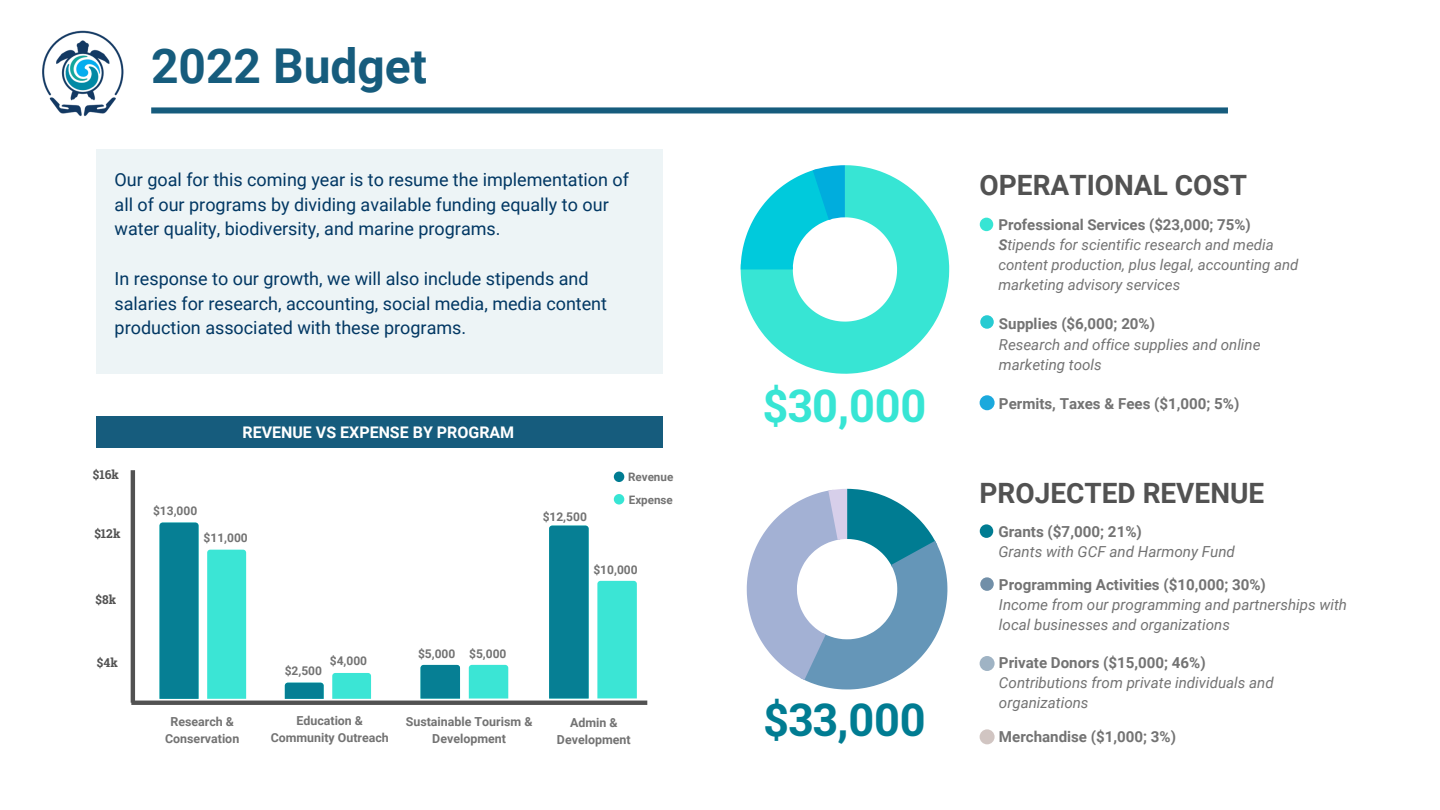
<style>
.page{position:relative;width:1440px;height:810px;background:#fff}
.page>*{position:absolute;margin:0;border:0;box-sizing:border-box;transform-origin:0 0}
.t1{font:700 48px "Roboto";color:#165c7d}
.t2{font:700 45px "Roboto Slab";color:#007c92}
.t3{font:700 45px "Roboto Slab";color:#37e5d4}
.t4{font:700 28px "Roboto";color:#525252}
.t5{font:18px/24.8px "Roboto";color:#013763}
.t6{font:700 16px "Roboto";color:#fff}
.t7{font:italic 15.2px/20.2px "Roboto";color:#737373}
.t8{font:700 15.2px "Roboto";color:#737373}
.t9{font:italic 15px/20px "Roboto";color:#737373}
.t10{font:700 15px "Roboto";color:#737373}
.t11{font:700 12.4px/17px "Roboto";color:#737373;text-align:center}
.t12{font:700 12.2px "Roboto Slab";color:#525252}
.t13{font:700 12px "Roboto";color:#737373}
.t14{font:700 11.6px "Roboto";color:#737373}
.s1{font-weight:700}
</style>
<div class="page">
<img style="left:42px;top:30px;width:82px;height:87px">
<svg style="left:151px;top:107px;width:1077px;height:6px;background:#276786"></svg>
<div style="left:97px;top:417px;width:566px;height:31px;background:#165c7d"></div>
<svg style="left:747px;top:489px;width:200px;height:201px"></svg>
<svg style="left:741px;top:165px;width:208px;height:209px"></svg>
<div style="left:980px;top:218px;width:13px;height:13px;background:#37e5d4;border-radius:50%"></div>
<svg style="left:980px;top:315px;width:14px;height:14px"></svg>
<svg style="left:980px;top:395px;width:15px;height:15px"></svg>
<div style="left:980px;top:524px;width:13px;height:14px;background:#007c92;border-radius:50%"></div>
<svg style="left:980px;top:577px;width:14px;height:14px"></svg>
<div style="left:980px;top:656px;width:15px;height:15px;background:#9fb3c4;border-radius:50%"></div>
<div style="left:980px;top:729px;width:15px;height:15px;background:#d1c5c2;border-radius:50%"></div>
<svg style="left:131px;top:470px;width:516px;height:235px"></svg>
<div style="left:96px;top:149px;width:567px;height:225px;background:#edf4f6"></div>
<p class="t1" style="left:151px;top:39px;width:277px">2022 Budget</p>
<p class="t5" style="left:115px;top:167px;width:516px">Our goal for this coming year is to resume the implementation of all of our programs by dividing available funding equally to our water quality, biodiversity, and marine programs.</p>
<p class="t5" style="left:115px;top:266px;width:494px">In response to our growth, we will also include stipends and salaries for research, accounting, social media, media content production associated with these programs.</p>
<p class="t6" style="left:242px;top:423px;width:273px">REVENUE VS EXPENSE BY PROGRAM</p>
<p class="t12" style="left:93px;top:467px;width:28px">$16k</p>
<p class="t13" style="left:153px;top:504px;width:46px">$13,000</p>
<p class="t13" style="left:543px;top:510px;width:46px">$12,500</p>
<p class="t14" style="left:628px;top:471px;width:47px">Revenue</p>
<p class="t14" style="left:629px;top:493px;width:46px">Expense</p>
<p class="t12" style="left:94px;top:525px;width:28px">$12k</p>
<p class="t13" style="left:204px;top:531px;width:46px">$11,000</p>
<p class="t13" style="left:593px;top:563px;width:46px">$10,000</p>
<p class="t12" style="left:96px;top:591px;width:22px">$8k</p>
<p class="t12" style="left:97px;top:654px;width:22px">$4k</p>
<p class="t13" style="left:285px;top:664px;width:39px">$2,500</p>
<p class="t13" style="left:330px;top:654px;width:39px">$4,000</p>
<p class="t13" style="left:418px;top:647px;width:39px">$5,000</p>
<p class="t13" style="left:469px;top:647px;width:39px">$5,000</p>
<p class="t11" style="left:296px;top:712px;width:68px">Education &amp;</p>
<p class="t11" style="left:271px;top:729px;width:120px">Community Outreach</p>
<p class="t11" style="left:165px;top:713px;width:76px">Research &amp;<br>Conservation</p>
<p class="t11" style="left:557px;top:714px;width:75px">Admin &amp;<br>Development</p>
<p class="t11" style="left:406px;top:713px;width:128px">Sustainable Tourism &amp;<br>Development</p>
<p class="t3" style="left:764px;top:374px;width:164px">$30,000</p>
<p class="t2" style="left:764px;top:689px;width:163px">$33,000</p>
<p class="t4" style="left:980px;top:169px;width:269px">OPERATIONAL COST</p>
<p class="t10" style="left:998px;top:216px;width:254px">Professional Services ($23,000; 75%)</p>
<p class="t9" style="left:998px;top:235px;width:302px"><span class="s1">S</span>tipends for scientific research and media content production, plus legal, accounting and marketing advisory services</p>
<p class="t8" style="left:999px;top:315px;width:158px">Supplies ($6,000; 20%)</p>
<p class="t7" style="left:999px;top:334px;width:263px;line-height:20.8px">Research and office supplies and online marketing tools</p>
<p class="t8" style="left:999px;top:395px;width:242px">Permits, Taxes &amp; Fees ($1,000; 5%)</p>
<p class="t4" style="left:980px;top:477px;width:286px">PROJECTED REVENUE</p>
<p class="t8" style="left:998px;top:523px;width:145px">Grants ($7,000; 21%)</p>
<p class="t7" style="left:998px;top:542px;width:238px">Grants with GCF and Harmony Fund</p>
<p class="t8" style="left:999px;top:576px;width:268px">Programming Activities ($10,000; 30%)</p>
<p class="t7" style="left:999px;top:595px;width:350px">Income from our programming and partnerships with local businesses and organizations</p>
<p class="t8" style="left:999px;top:654px;width:208px">Private Donors ($15,000; 46%)</p>
<p class="t7" style="left:999px;top:673px;width:276px">Contributions from private individuals and organizations</p>
<p class="t8" style="left:999px;top:727px;width:179px">Merchandise ($1,000; 3%)</p>
</div>
